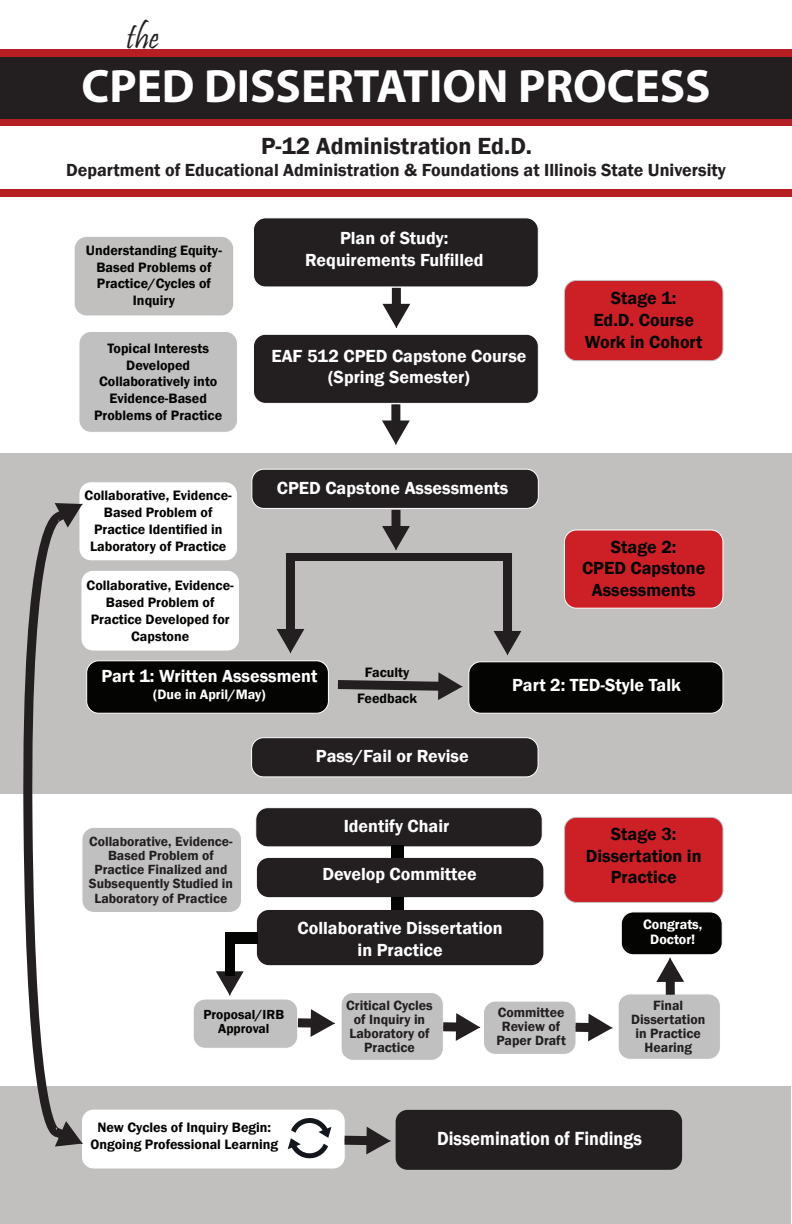
<style>
.page{position:relative;width:792px;height:1224px;background:#fff}
.page>*{position:absolute;margin:0;border:0;box-sizing:border-box;transform-origin:0 0}
.t1{font:700 47px "Myriad Pro";color:#fff}
.t2{font:35px "Pristina";color:#231f20}
.t3{font:600 24px "Franklin Gothic";color:#231f20}
.t4{font:600 19.6px "Franklin Gothic";color:#fff;scale:.92 1}
.t5{font:600 18px/21.6px "Franklin Gothic";color:#fff;text-align:center}
.t6{font:600 18px/21.6px "Franklin Gothic";color:#040503;text-align:center}
.t7{font:600 18px "Franklin Gothic";color:#231f20}
.t8{font:600 14px/16.8px "Franklin Gothic";color:#040503;text-align:center}
.t9{font:600 14px/15px "Franklin Gothic";color:#fff;text-align:center}
.t10{font:600 13.8px/14px "Franklin Gothic";color:#231f20;text-align:center}
.t11{font:600 13.6px/14px "Franklin Gothic";color:#231f20;text-align:center}
.t12{font:600 13.5px/14px "Franklin Gothic";color:#040503;text-align:center}
</style>
<div class="page">
<div style="left:0;top:453px;width:792px;height:340px;background:#c1c0bf"></div>
<div style="left:0;top:1087px;width:791px;height:137px;background:#c1c0bf"></div>
<div style="left:252px;top:469px;width:286px;height:39px;background:#231f20;border-radius:12px"></div>
<div style="left:251px;top:469px;width:288px;height:40px;border:1px solid #fff;border-radius:12px"></div>
<div style="left:286px;top:553px;width:226px;height:8px;background:#231f20"></div>
<div style="left:252px;top:738px;width:286px;height:39px;background:#231f20;border-radius:12px"></div>
<div style="left:251px;top:737px;width:288px;height:40px;border:1px solid #fff;border-radius:12px"></div>
<div style="left:256px;top:808px;width:286px;height:39px;background:#231f20;border-radius:12px"></div>
<div style="left:255px;top:807px;width:288px;height:40px;border:1px solid #fff;border-radius:12px"></div>
<div style="left:257px;top:858px;width:286px;height:39px;background:#231f20;border-radius:12px"></div>
<div style="left:257px;top:910px;width:286px;height:55px;background:#231f20;border-radius:12px"></div>
<div style="left:396px;top:1110px;width:286px;height:60px;background:#231f20;border-radius:12px"></div>
<div style="left:0;top:49px;width:792px;height:7px;background:#b51f23"></div>
<div style="left:0;top:118px;width:791px;height:8px;background:#b51f23"></div>
<div style="left:1px;top:189px;width:791px;height:8px;background:#b51f23"></div>
<div style="left:253px;top:334px;width:285px;height:69px;background:#231f20;border-radius:12px"></div>
<div style="left:253px;top:334px;width:286px;height:70px;border:1px solid #fff;border-radius:12px"></div>
<div style="left:0;top:57px;width:792px;height:61px;background:#231f20"></div>
<div style="left:392px;top:288px;width:9px;height:20px;background:#231f20"></div>
<svg style="left:382px;top:304px;width:28px;height:24px"></svg>
<div style="left:253px;top:218px;width:285px;height:69px;background:#231f20;border-radius:12px"></div>
<div style="left:253px;top:217px;width:286px;height:70px;border:1px solid #fff;border-radius:12px"></div>
<div style="left:75px;top:237px;width:158px;height:78px;background:#c1c0bf;border-radius:12px"></div>
<div style="left:79px;top:331px;width:159px;height:101px;background:#c0c0c0;border-radius:12px"></div>
<div style="left:78px;top:331px;width:160px;height:102px;border:1px solid #fff;border-radius:12px"></div>
<div style="left:391px;top:404px;width:9px;height:21px;background:#231f20"></div>
<svg style="left:382px;top:421px;width:28px;height:24px"></svg>
<div style="left:392px;top:510px;width:8px;height:20px;background:#231f20"></div>
<svg style="left:382px;top:526px;width:28px;height:24px"></svg>
<div style="left:503px;top:553px;width:9px;height:82px;background:#231f20"></div>
<svg style="left:494px;top:631px;width:27px;height:24px"></svg>
<div style="left:286px;top:553px;width:9px;height:80px;background:#231f20"></div>
<svg style="left:277px;top:629px;width:27px;height:24px"></svg>
<svg style="left:337px;top:672px;width:125px;height:28px"></svg>
<div style="left:87px;top:661px;width:241px;height:52px;background:#040503;border-radius:12px"></div>
<div style="left:86px;top:660px;width:243px;height:54px;border:1px solid #fff;border-radius:12px"></div>
<div style="left:469px;top:662px;width:254px;height:51px;background:#040503;border-radius:12px"></div>
<div style="left:468px;top:661px;width:255px;height:53px;border:1px solid #fff;border-radius:12px"></div>
<div style="left:79px;top:482px;width:159px;height:79px;background:#fff;border-radius:12px"></div>
<div style="left:78px;top:481px;width:160px;height:80px;border:1px solid #c0c0c0;border-radius:12px"></div>
<div style="left:81px;top:570px;width:159px;height:81px;background:#fff;border-radius:12px"></div>
<div style="left:80px;top:570px;width:160px;height:82px;border:1px solid #c0c0c0;border-radius:12px"></div>
<div style="left:564px;top:530px;width:159px;height:78px;background:#cd2026;border-radius:12px"></div>
<div style="left:564px;top:529px;width:159px;height:80px;border:1px solid #fff;border-radius:12px"></div>
<div style="left:391px;top:845px;width:13px;height:13px;background:#040503"></div>
<div style="left:391px;top:897px;width:13px;height:13px;background:#040503"></div>
<div style="left:225px;top:933px;width:33px;height:11px;background:#040503"></div>
<div style="left:193px;top:999px;width:105px;height:49px;background:#c0c0c0;border-radius:12px"></div>
<div style="left:193px;top:999px;width:105px;height:50px;border:1px solid #fff;border-radius:12px"></div>
<svg style="left:216px;top:971px;width:28px;height:24px"></svg>
<div style="left:225px;top:934px;width:10px;height:42px;background:#040503"></div>
<svg style="left:298px;top:1009px;width:37px;height:28px"></svg>
<div style="left:341px;top:993px;width:102px;height:67px;background:#c0c0c0;border-radius:12px"></div>
<div style="left:341px;top:992px;width:103px;height:69px;border:1px solid #fff;border-radius:12px"></div>
<div style="left:484px;top:1001px;width:92px;height:53px;background:#c0c0c0;border-radius:12px"></div>
<div style="left:483px;top:1001px;width:94px;height:54px;border:1px solid #fff;border-radius:12px"></div>
<svg style="left:443px;top:1013px;width:37px;height:28px"></svg>
<svg style="left:576px;top:1014px;width:36px;height:27px"></svg>
<div style="left:618px;top:994px;width:102px;height:65px;background:#c0c0c0;border-radius:12px"></div>
<div style="left:618px;top:993px;width:103px;height:67px;border:1px solid #fff;border-radius:12px"></div>
<div style="left:82px;top:827px;width:160px;height:85px;background:#c0c0c0;border-radius:12px"></div>
<div style="left:81px;top:827px;width:161px;height:86px;border:1px solid #fff;border-radius:12px"></div>
<div style="left:564px;top:817px;width:159px;height:85px;background:#cd2026;border-radius:12px"></div>
<div style="left:564px;top:817px;width:159px;height:86px;border:1px solid #c0c0c0;border-radius:12px"></div>
<div style="left:621px;top:912px;width:101px;height:43px;background:#040503;border-radius:12px"></div>
<div style="left:621px;top:911px;width:102px;height:44px;border:1px solid #fff;border-radius:12px"></div>
<div style="left:666px;top:978px;width:9px;height:17px;background:#231f20"></div>
<svg style="left:656px;top:958px;width:28px;height:24px"></svg>
<div style="left:81px;top:1109px;width:264px;height:60px;background:#fff;border-radius:12px"></div>
<div style="left:81px;top:1109px;width:265px;height:61px;border:1px solid #c0c0c0;border-radius:12px"></div>
<svg style="left:22px;top:501px;width:61px;height:646px"></svg>
<svg style="left:288px;top:1118px;width:103px;height:40px"></svg>
<div style="left:564px;top:280px;width:159px;height:81px;background:#cd2026;border-radius:12px"></div>
<div style="left:564px;top:280px;width:159px;height:81px;border:1px solid #c0c0c0;border-radius:12px"></div>
<h2 class="t2" style="left:126px;top:18px;width:35px">the</h2>
<h1 class="t1" style="left:82px;top:55px;width:631px">CPED DISSERTATION PROCESS</h1>
<h3 class="t3" style="left:261px;top:131px;width:273px">P-12 Administration Ed.D.</h3>
<p class="t7" style="left:66px;top:159px;width:661px">Department of Educational Administration &amp; Foundations at Illinois State University</p>
<p class="t5" style="left:305px;top:228px;width:180px">Plan of Study:<br>Requirements Fulfilled</p>
<p class="t8" style="left:86px;top:242px;width:138px">Understanding Equity-<br>Based Problems of<br>Practice/Cycles of<br>Inquiry</p>
<p class="t8" style="left:94px;top:340px;width:130px">Topical Interests<br>Developed<br>Collaboratively into<br>Evidence-Based<br>Problems of Practice</p>
<p class="t5" style="left:271px;top:345px;width:257px">EAF 512 CPED Capstone Course (Spring Semester)</p>
<p class="t8" style="left:85px;top:488px;width:149px">Collaborative, Evidence-<br>Based Problem of<br>Practice Identified in<br>Laboratory of Practice</p>
<p class="t8" style="left:87px;top:577px;width:149px">Collaborative, Evidence-<br>Based Problem of<br>Practice Developed for<br>Capstone</p>
<p class="t5" style="left:277px;top:477px;width:233px">CPED Capstone Assessments</p>
<p class="t6" style="left:585px;top:288px;width:119px">Stage 1:<br>Ed.D. Course<br>Work in Cohort</p>
<p class="t6" style="left:582px;top:536px;width:125px">Stage 2:<br>CPED Capstone<br>Assessments</p>
<p class="t5" style="left:101px;top:666px;width:217px">Part 1: Written Assessment</p>
<p class="t9" style="left:153px;top:687px;width:114px">(Due in April/May)</p>
<p class="t8" style="left:357px;top:659px;width:62px;line-height:26px">Faculty<br>Feedback</p>
<p class="t5" style="left:316px;top:746px;width:154px">Pass/Fail or Revise</p>
<p class="t5" style="left:512px;top:675px;width:170px">Part 2: TED-Style Talk</p>
<p class="t5" style="left:344px;top:816px;width:107px">Identify Chair</p>
<p class="t5" style="left:322px;top:864px;width:156px">Develop Committee</p>
<p class="t5" style="left:297px;top:917px;width:207px">Collaborative Dissertation in Practice</p>
<p class="t11" style="left:89px;top:835px;width:146px">Collaborative, Evidence-<br>Based Problem of<br>Practice Finalized and<br>Subsequently Studied in<br>Laboratory of Practice</p>
<p class="t6" style="left:586px;top:823px;width:117px">Stage 3:<br>Dissertation in<br>Practice</p>
<p class="t9" style="left:643px;top:917px;width:61px">Congrats,<br>Doctor!</p>
<p class="t12" style="left:203px;top:1008px;width:82px">Proposal/IRB<br>Approval</p>
<p class="t10" style="left:346px;top:998px;width:88px">Critical Cycles of Inquiry in<br>Laboratory of<br>Practice</p>
<p class="t10" style="left:496px;top:1006px;width:71px">Committee<br>Review of<br>Paper Draft</p>
<p class="t10" style="left:631px;top:999px;width:76px">Final<br>Dissertation in Practice<br>Hearing</p>
<p class="t8" style="left:90px;top:1119px;width:189px">New Cycles of Inquiry Begin:<br>Ongoing Professional Learning</p>
<h3 class="t4" style="left:437px;top:1126px;width:224px">Dissemination of Findings</h3>
</div>
